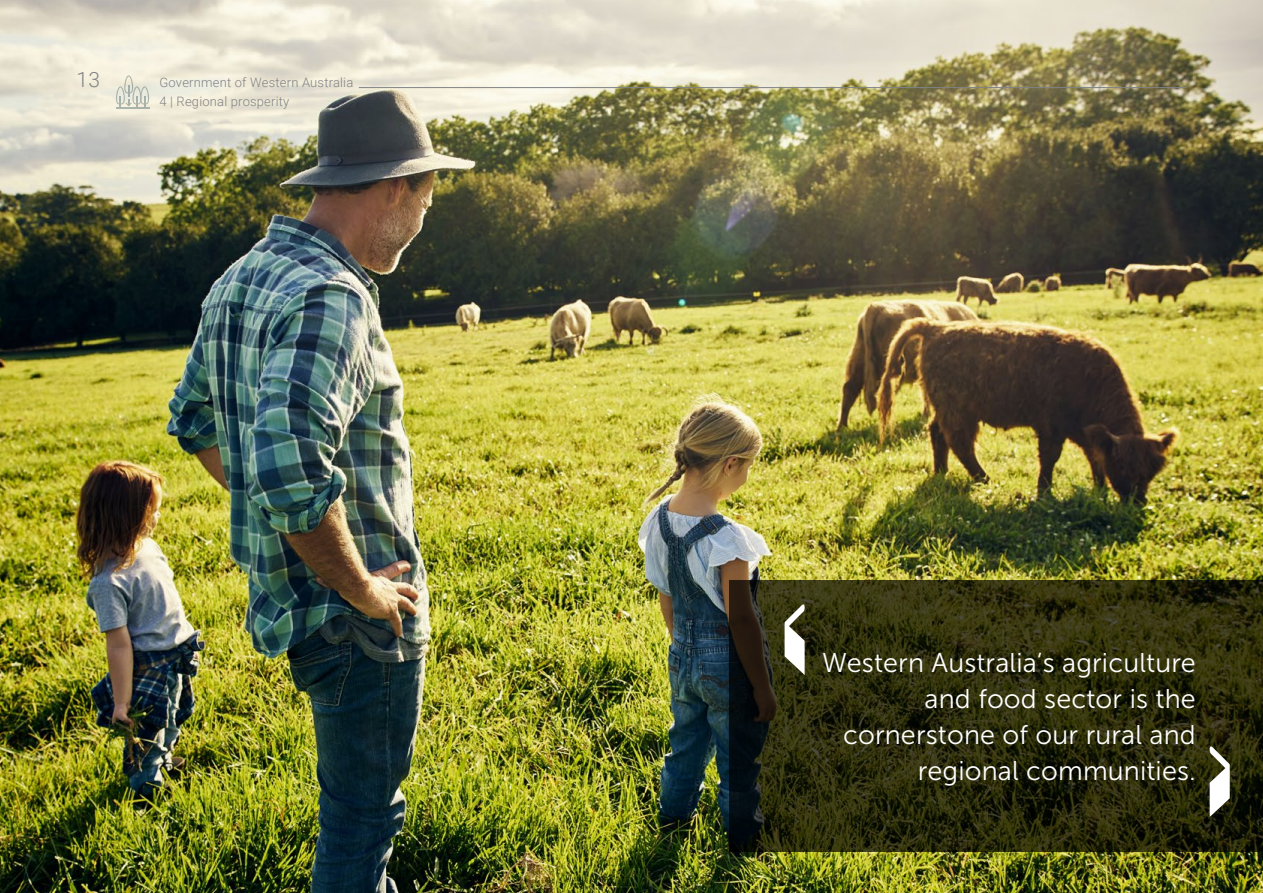
<style>
.page{position:relative;width:1263px;height:893px;background:#fff}
.page>*{position:absolute;margin:0;border:0;box-sizing:border-box;transform-origin:0 0}
.t1{font:27px/36px "Museo Sans 300";letter-spacing:.005em;color:#fff;text-align:right}
.t2{font:300 21px "Roboto";color:#808285}
.t3{font:300 13.05px "Roboto";letter-spacing:.015em;color:#808285}
</style>
<div class="page">
<img style="left:0;top:0;width:1263px;height:893px">
<svg style="left:729px;top:580px;width:534px;height:272px;background:#29290c"></svg>
<svg style="left:784px;top:604px;width:21px;height:71px"></svg>
<svg style="left:1210px;top:746px;width:20px;height:71px"></svg>
<svg style="left:116px;top:75px;width:33px;height:33px"></svg>
<hr style="left:359px;top:87px;width:827px;height:1px;background:#808285">
<p class="t2" style="left:77px;top:64px;width:25px">13</p>
<p class="t3" style="left:159px;top:73px;width:195px">Government of Western Australia</p>
<p class="t3" style="left:159px;top:92px;width:131px">4 | Regional prosperity</p>
<p class="t1" style="left:822px;top:645px;width:375px">Western Australia’s agriculture and food sector is the cornerstone of our rural and regional communities.</p>
</div>
